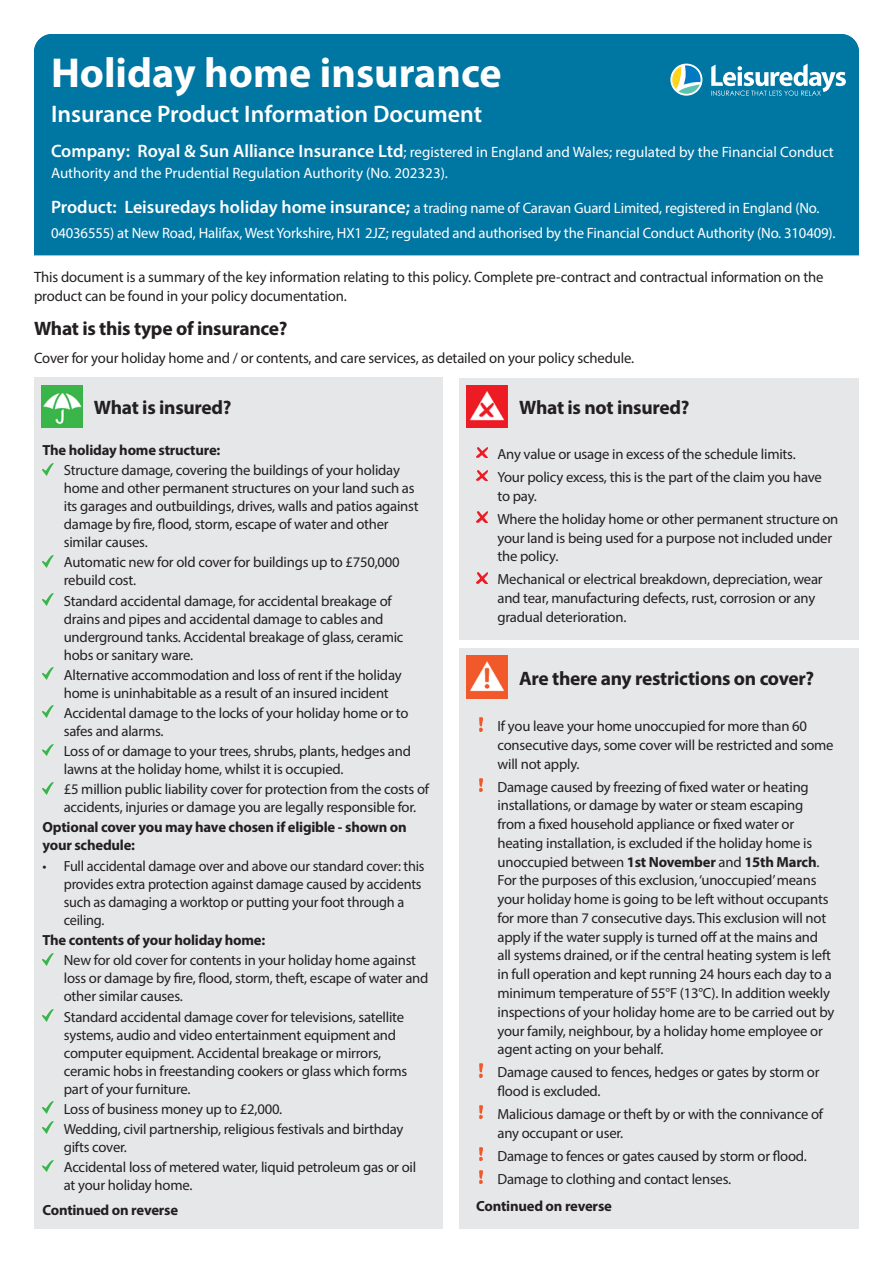
<style>
.page{position:relative;width:893px;height:1263px;background:#fff}
.page>*{position:absolute;margin:0;border:0;box-sizing:border-box;transform-origin:0 0}
.t1{font:700 42px "Myriad Pro";color:#fff}
.t2{font:600 24px "Myriad Pro";color:#fff}
.t3{font:700 19.5px "Myriad Pro";letter-spacing:-.015em;color:#231f20}
.t4{font:600 18px "Myriad Pro";color:#fff}
.t5{font:15px/21.6px "Myriad Pro";letter-spacing:-.01em;color:#fff}
.t6{font:15px/19.5px "Myriad Pro";letter-spacing:-.01em;color:#231f20}
.t7{font:14.7px/18px "Myriad Pro";letter-spacing:-.015em;color:#231f20}
.t8{font:700 14.7px/18px "Myriad Pro";letter-spacing:-.015em;color:#231f20}
.s1{font-weight:600;font-size:18px}
.s2{font-weight:700}
</style>
<div class="page">
<div style="left:34px;top:378px;width:408px;height:851px;background:#e6e7e9"></div>
<div style="left:459px;top:378px;width:400px;height:261px;background:#e6e7e9"></div>
<div style="left:459px;top:648px;width:400px;height:581px;background:#e6e7e9"></div>
<svg style="left:43px;top:463px;width:10px;height:12px"></svg>
<svg style="left:43px;top:555px;width:10px;height:12px"></svg>
<svg style="left:43px;top:594px;width:10px;height:12px"></svg>
<svg style="left:43px;top:668px;width:10px;height:12px"></svg>
<svg style="left:43px;top:706px;width:10px;height:12px"></svg>
<svg style="left:43px;top:744px;width:10px;height:12px"></svg>
<svg style="left:43px;top:782px;width:10px;height:12px"></svg>
<svg style="left:43px;top:953px;width:10px;height:12px"></svg>
<svg style="left:43px;top:1009px;width:10px;height:12px"></svg>
<svg style="left:43px;top:1102px;width:10px;height:12px"></svg>
<svg style="left:43px;top:1122px;width:10px;height:12px"></svg>
<svg style="left:43px;top:1160px;width:10px;height:12px"></svg>
<img style="left:42px;top:385px;width:41px;height:43px">
<img style="left:467px;top:385px;width:41px;height:43px">
<svg style="left:476px;top:447px;width:11px;height:11px"></svg>
<svg style="left:476px;top:470px;width:11px;height:11px"></svg>
<svg style="left:476px;top:512px;width:11px;height:11px"></svg>
<svg style="left:476px;top:572px;width:11px;height:11px"></svg>
<img style="left:467px;top:656px;width:41px;height:42px">
<svg style="left:479px;top:718px;width:4px;height:13px"></svg>
<svg style="left:479px;top:778px;width:4px;height:13px"></svg>
<svg style="left:479px;top:1064px;width:4px;height:13px"></svg>
<img style="left:479px;top:1105px;width:4px;height:14px">
<svg style="left:479px;top:1147px;width:4px;height:13px"></svg>
<img style="left:479px;top:1170px;width:4px;height:14px">
<div style="left:34px;top:34px;width:825px;height:221px;background:#0076a3"></div>
<svg style="left:711px;top:64px;width:135px;height:32px"></svg>
<svg style="left:670px;top:64px;width:32px;height:32px"></svg>
<svg style="left:672px;top:65px;width:29px;height:29px"></svg>
<h1 class="t1" style="left:51px;top:45px;width:614px">Res ential Park Home insurance</h1>
<h2 class="t2" style="left:51px;top:99px;width:433px">Insurance Product Information Document</h2>
<p class="t4" style="left:134px;top:139px;width:704px">Royal &amp; Sun Al iance Insurance Ltd Product: Leisuredays residential park home insurance</p>
<h1 class="t1" style="left:51px;top:45px;width:452px">Holiday home insurance</h1>
<p class="t5" style="left:51px;top:140px;width:784px"><span class="s1">Company: Royal &amp; Sun Alliance Insurance Ltd</span>; registered in England and Wales; regulated by the Financial Conduct<br>Authority and the Prudential Regulation Authority (No. 202323).</p>
<p class="t5" style="left:51px;top:195px;width:786px;line-height:25.2px"><span class="s1">Product: Leisuredays holiday home insurance;</span> a trading name of Caravan Guard Limited, registered in England (No.<br>04036555) at New Road, Halifax, West Yorkshire, HX1 2JZ; regulated and authorised by the Financial Conduct Authority (No. 310409).</p>
<p class="t6" style="left:34px;top:267px;width:791px">This document is a summary of the key information relating to this policy. Complete pre-contract and contractual information on the product can be found in your policy documentation.</p>
<h3 class="t3" style="left:34px;top:316px;width:255px">What is this type of insurance?</h3>
<p class="t6" style="left:34px;top:348px;width:602px">Cover for your holiday home and / or contents, and care services, as detailed on your policy schedule.</p>
<h3 class="t3" style="left:94px;top:395px;width:139px">What is insured?</h3>
<h3 class="t3" style="left:519px;top:395px;width:172px">What is not insured?</h3>
<p class="t7" style="left:497px;top:442px;width:326px;line-height:23px">Any value or usage in excess of the schedule limits.<br>Your policy excess, this is the part of the claim you have</p>
<p class="t7" style="left:497px;top:484px;width:342px;line-height:23px">to pay.<br>Where the holiday home or other permanent structure on</p>
<p class="t7" style="left:497px;top:528px;width:336px;line-height:18.8px">your land is being used for a purpose not included under the policy.</p>
<p class="t7" style="left:497px;top:570px;width:327px;line-height:18.8px">Mechanical or electrical breakdown, depreciation, wear and tear, manufacturing defects, rust, corrosion or any gradual deterioration.</p>
<p class="t8" style="left:43px;top:441px;width:179px">The holiday home structure:</p>
<p class="t7" style="left:64px;top:461px;width:356px">Structure damage, covering the buildings of your holiday home and other permanent structures on your land such as its garages and outbuildings, drives, walls and patios against damage by fire, flood, storm, escape of water and other similar causes.</p>
<p class="t7" style="left:64px;top:553px;width:337px">Automatic new for old cover for buildings up to £750,000 rebuild cost.</p>
<p class="t7" style="left:64px;top:591px;width:341px">Standard accidental damage, for accidental breakage of drains and pipes and accidental damage to cables and underground tanks. Accidental breakage of glass, ceramic hobs or sanitary ware.</p>
<p class="t7" style="left:64px;top:665px;width:339px">Alternative accommodation and loss of rent if the holiday home is uninhabitable as a result of an insured incident</p>
<p class="t7" style="left:64px;top:704px;width:346px">Accidental damage to the locks of your holiday home or to safes and alarms.</p>
<p class="t7" style="left:64px;top:742px;width:349px">Loss of or damage to your trees, shrubs, plants, hedges and lawns at the holiday home, whilst it is occupied.</p>
<p class="t7" style="left:64px;top:780px;width:367px">£5 million public liability cover for protection from the costs of accidents, injuries or damage you are legally responsible for.</p>
<p class="t8" style="left:43px;top:818px;width:366px">Optional cover you may have chosen if eligible - shown on your schedule:</p>
<p class="t7" style="left:64px;top:857px;width:362px;text-indent:-21px">• Full accidental damage over and above our standard cover: this provides extra protection against damage caused by accidents such as damaging a worktop or putting your foot through a ceiling.</p>
<p class="t8" style="left:43px;top:931px;width:224px">The contents of your holiday home:</p>
<p class="t7" style="left:64px;top:951px;width:366px">New for old cover for contents in your holiday home against loss or damage by fire, flood, storm, theft, escape of water and other similar causes.</p>
<p class="t7" style="left:64px;top:1007px;width:345px">Standard accidental damage cover for televisions, satellite systems, audio and video entertainment equipment and computer equipment. Accidental breakage or mirrors, ceramic hobs in freestanding cookers or glass which forms part of your furniture.</p>
<p class="t7" style="left:64px;top:1098px;width:341px;line-height:20.1px">Loss of business money up to £2,000.<br>Wedding, civil partnership, religious festivals and birthday</p>
<p class="t7" style="left:64px;top:1136px;width:354px;line-height:20.1px">gifts cover.<br>Accidental loss of metered water, liquid petroleum gas or oil</p>
<p class="t7" style="left:64px;top:1176px;width:130px">at your holiday home.</p>
<p class="t8" style="left:43px;top:1200px;width:137px">Continued on reverse</p>
<h3 class="t3" style="left:519px;top:665px;width:297px">Are there any restrictions on cover?</h3>
<p class="t7" style="left:497px;top:716px;width:338px;line-height:18.8px">If you leave your home unoccupied for more than 60 consecutive days, some cover will be restricted and some will not apply.</p>
<p class="t7" style="left:497px;top:777px;width:338px;line-height:18.8px">Damage caused by freezing of fixed water or heating installations, or damage by water or steam escaping from a fixed household appliance or fixed water or heating installation, is excluded if the holiday home is unoccupied between <span class="s2">1st November</span> and <span class="s2">15th March</span>.<br>For the purposes of this exclusion, ‘unoccupied’ means your holiday home is going to be left without occupants for more than 7 consecutive days. This exclusion will not apply if the water supply is turned off at the mains and all systems drained, or if the central heating system is left in full operation and kept running 24 hours each day to a minimum temperature of 55°F (13°C). In addition weekly inspections of your holiday home are to be carried out by your family, neighbour, by a holiday home employee or agent acting on your behalf.</p>
<p class="t7" style="left:497px;top:1063px;width:324px;line-height:18.8px">Damage caused to fences, hedges or gates by storm or flood is excluded.</p>
<p class="t7" style="left:497px;top:1104px;width:327px;line-height:18.8px">Malicious damage or theft by or with the connivance of any occupant or user.</p>
<p class="t7" style="left:497px;top:1144px;width:311px;line-height:23px">Damage to fences or gates caused by storm or flood.<br>Damage to clothing and contact lenses.</p>
<p class="t8" style="left:476px;top:1196px;width:137px">Continued on reverse</p>
</div>
